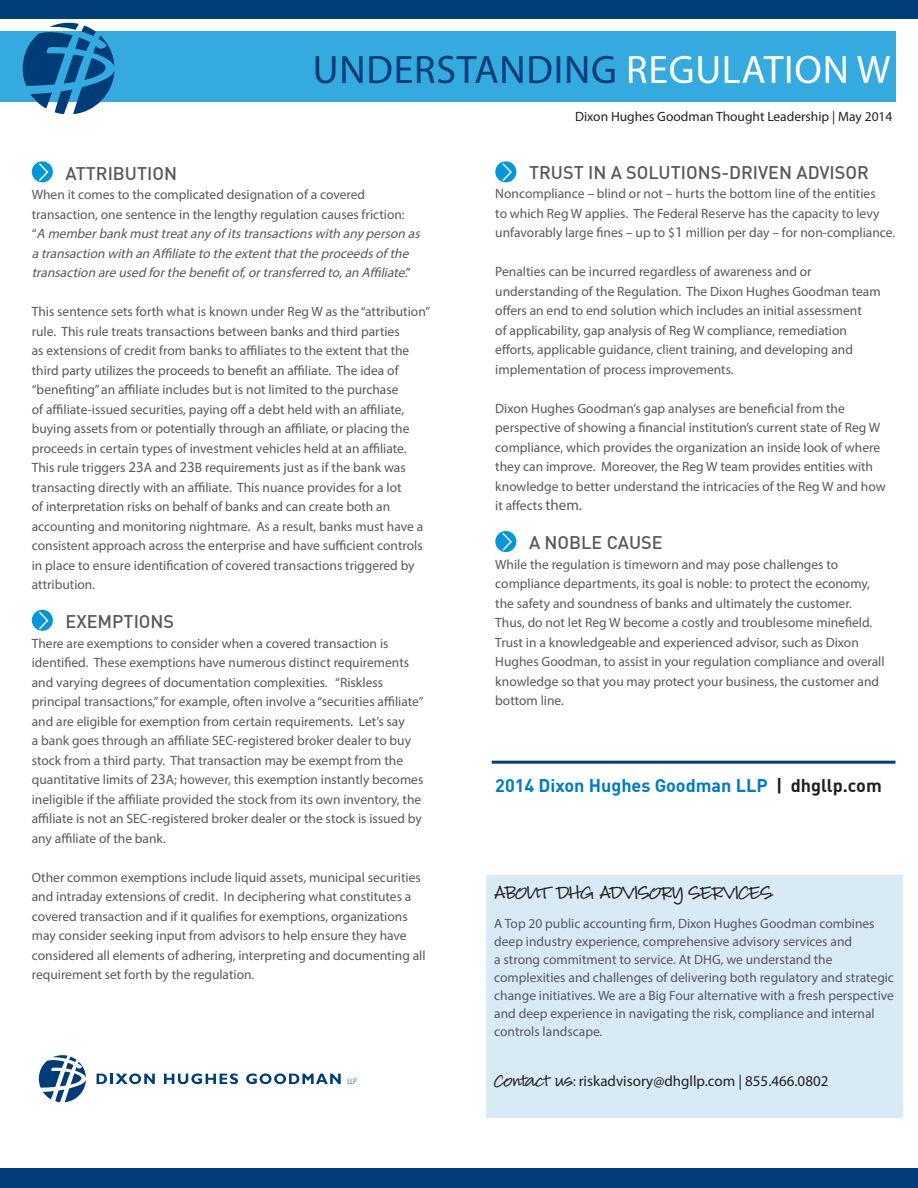
<style>
.page{position:relative;width:918px;height:1188px;background:#fff}
.page>*{position:absolute;margin:0;border:0;box-sizing:border-box;transform-origin:0 0}
.t1{font:39.9px "Myriad Pro";letter-spacing:.02em;color:#003d79}
.t2{font:22.5px "Louisiana";letter-spacing:-.01em;color:#231f20}
.t3{font:500 18px "DIN";color:#57585a}
.t4{font:700 18px "DIN";color:#007ac2}
.t5{font:15px "Myriad Pro";color:#231f20}
.t6{font:13.5px/19.5px "Myriad Pro";color:#57585a}
.t7{font:italic 13.5px/19.5px "Myriad Pro";color:#57585a}
.t8{font:13.5px "Myriad Pro";color:#231f20}
.s1{color:#fff}
.s2{font-style:normal}
.s3{font-size:15px}
.s4{color:#231f20}
.s5{font-family:"Louisiana";font-size:21px}
.s6{font-family:"Louisiana";font-size:19.5px}
</style>
<div class="page">
<div style="left:487px;top:875px;width:416px;height:242px;background:#d9eaf7"></div>
<svg style="left:39px;top:1055px;width:47px;height:47px"></svg>
<svg style="left:97px;top:1073px;width:58px;height:11px"></svg>
<svg style="left:164px;top:1073px;width:74px;height:11px"></svg>
<svg style="left:246px;top:1073px;width:95px;height:11px"></svg>
<svg style="left:348px;top:1079px;width:8px;height:5px"></svg>
<div style="left:32px;top:161px;width:21px;height:21px;background:#0696d7;border-radius:50%"></div>
<svg style="left:37px;top:162px;width:12px;height:21px"></svg>
<div style="left:32px;top:610px;width:21px;height:21px;background:#0696d7;border-radius:50%"></div>
<svg style="left:37px;top:610px;width:12px;height:21px"></svg>
<div style="left:495px;top:161px;width:21px;height:21px;background:#0696d7;border-radius:50%"></div>
<svg style="left:501px;top:162px;width:12px;height:21px"></svg>
<div style="left:495px;top:531px;width:21px;height:21px;background:#0696d7;border-radius:50%"></div>
<svg style="left:501px;top:531px;width:12px;height:21px"></svg>
<div style="left:0;top:31px;width:895px;height:70px;background:#35aade"></div>
<div style="left:0;top:0;width:918px;height:19px;background:#003d79"></div>
<svg style="left:23px;top:23px;width:91px;height:91px"></svg>
<hr style="left:492px;top:761px;width:403px;height:3px;background:#003d79">
<div style="left:0;top:1169px;width:918px;height:19px;background:#003d79"></div>
<p class="t1" style="left:313px;top:45px;width:579px">UNDERSTANDING <span class="s1">REGULATION W</span></p>
<p class="t3" style="left:66px;top:162px;width:113px">ATTRIBUTION</p>
<p class="t7" style="left:32px;top:185px;width:393px"><span class="s2">When it comes to the complicated designation of a covered transaction, one sentence in the lengthy regulation causes friction:<br>“</span> A memberbankmusttreatanyofitstransactionswith anyperson as a transaction with an Affiliate to the extentthatthe proceedsofthe transaction are used forthe benefitof,ortransferred to,an Affiliate<span class="s2">.”</span></p>
<p class="t6" style="left:32px;top:302px;width:400px">This sentence sets forth what is known under Reg W as the “attribution” rule. This rule treats transactions between banks and third parties<br>as extensions of credit from banks to affiliates to the extent that the third party utilizes the proceeds to benefit an affiliate. The idea of “benefiting” an affiliate includes but is not limited to the purchase<br>of affiliate-issued securities, paying off a debt held with an affiliate, buying assets from or potentially through an affiliate, or placing the proceeds in certain types of investment vehicles held at an affiliate.<br>This rule triggers <span class="s3">23</span>A and <span class="s3">23</span>B requirements just as if the bank was transacting directly with an affiliate. This nuance provides for a lot<br>of interpretation risks on behalf of banks and can create both an accounting and monitoring nightmare. As a result, banks must have a consistent approach across the enterprise and have sufficient controls in place to ensure identification of covered transactions triggered by attribution.</p>
<p class="t3" style="left:66px;top:610px;width:110px">EXEMPTIONS</p>
<p class="t6" style="left:32px;top:633px;width:393px">There are exemptions to consider when a covered transaction is identified. These exemptions have numerous distinct requirements and varying degrees of documentation complexities. “Riskless principal transactions,” for example, often involve a “securities affiliate” and are eligible for exemption from certain requirements. Let’s say<br>a bank goes through an affiliate SEC-registered broker dealer to buy stock from a third party. That transaction may be exempt from the quantitative limits of <span class="s3">23</span>A; however, this exemption instantly becomes ineligible if the affiliate provided the stock from its own inventory, the affiliate is not an SEC-registered broker dealer or the stock is issued by any affiliate of the bank.</p>
<p class="t6" style="left:32px;top:867px;width:395px">Other common exemptions include liquid assets, municipal securities and intraday extensions of credit. In deciphering what constitutes a covered transaction and if it qualifies for exemptions, organizations may consider seeking input from advisors to help ensure they have considered all elements of adhering, interpreting and documenting all requirement set forth by the regulation.</p>
<p class="t8" style="left:575px;top:108px;width:319px">Dixon Hughes Goodman Thought Leadership | May 2014</p>
<p class="t3" style="left:529px;top:161px;width:341px">TRUST IN A SOLUTIONS-DRIVEN ADVISOR</p>
<p class="t6" style="left:495px;top:184px;width:401px">Noncompliance – blind or not – hurts the bottom line of the entities<br>to which Reg W applies. The Federal Reserve has the capacity to levy unfavorably large fines – up to $<span class="s3">1</span> million per day – for non-compliance.</p>
<p class="t6" style="left:495px;top:262px;width:387px">Penalties can be incurred regardless of awareness and or understanding of the Regulation. The Dixon Hughes Goodman team offers an end to end solution which includes an initial assessment<br>of applicability, gap analysis of Reg W compliance, remediation efforts, applicable guidance, client training, and developing and implementation of process improvements.</p>
<p class="t6" style="left:495px;top:398px;width:392px">Dixon Hughes Goodman’s gap analyses are beneficial from the perspective of showing a financial institution’s current state of Reg W compliance, which provides the organization an inside look of where they can improve. Moreover, the Reg W team provides entities with knowledge to better understand the intricacies of the Reg W and how it affects <span class="s3">them.</span></p>
<p class="t3" style="left:529px;top:531px;width:135px">A NOBLE CAUSE</p>
<p class="t6" style="left:495px;top:554px;width:391px">While the regulation is timeworn and may pose challenges to compliance departments, its goal is noble: to protect the economy, the safety and soundness of banks and ultimately the customer.<br>Thus, do not let Reg W become a costly and troublesome minefield.<br>Trust in a knowledgeable and experienced advisor, such as Dixon Hughes Goodman, to assist in your regulation compliance and overall knowledge so that you may protect your business, the customer and bottom line.</p>
<p class="t4" style="left:495px;top:774px;width:388px">2014 Dixon Hughes Goodman LLP <span class="s4">| dhgllp.com</span></p>
<p class="t2" style="left:494px;top:882px;width:281px">ABOUT DHG ADVISORY SERVICES</p>
<p class="t6" style="left:494px;top:914px;width:401px;line-height:18px">A Top 20 public accounting firm, Dixon Hughes Goodman combines deep industry experience, comprehensive advisory services and<br>a strong commitment to service. At DHG, we understand the complexities and challenges of delivering both regulatory and strategic change initiatives. We are a Big Four alternative with a fresh perspective and deep experience in navigating the risk, compliance and internal controls landscape.</p>
<p class="t5" style="left:494px;top:1072px;width:336px"><span class="s5">Contact us</span><span class="s6">:</span> riskadvisory@dhgllp.com | 855.466.0802</p>
</div>
